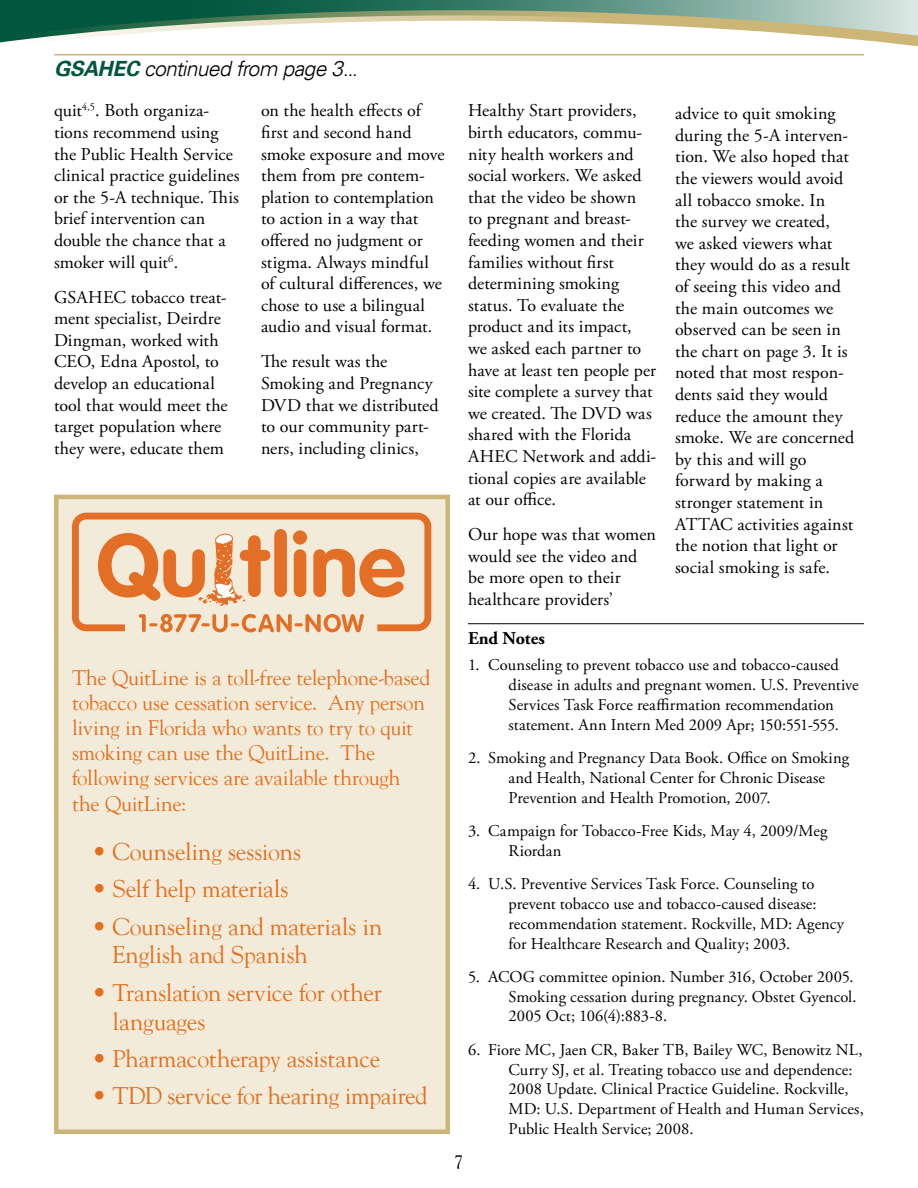
<style>
.page{position:relative;width:918px;height:1188px;background:#fff}
.page>*{position:absolute;margin:0;border:0;box-sizing:border-box;transform-origin:0 0}
.t1{font:24px/28.8px "Goudy";letter-spacing:-.01em;color:#e36f1e}
.t2{font:21px/25.2px "Goudy";letter-spacing:-.01em;color:#e36f1e}
.t3{font:italic 300 21px "Univers";letter-spacing:-.03em;color:#000}
.t4{font:18px/21.6px "Adobe Garamond Pro";letter-spacing:.005em;color:#000}
.t5{font:700 18px "Adobe Garamond Pro";letter-spacing:-.005em;color:#000}
.t6{font:18px "Goudy";color:#000}
.t7{font:16.5px/19.8px "Adobe Garamond Pro";letter-spacing:.005em;color:#000}
.s1{font-weight:700;color:#00573d}
</style>
<div class="page">
<svg style="left:0;top:0;width:918px;height:47px"></svg>
<div style="left:56px;top:497px;width:392px;height:635px;background:#f3ebda"></div>
<div style="left:72px;top:513px;width:359px;height:118px;border:7px solid #e36f26;border-radius:11px"></div>
<svg style="left:293px;top:530px;width:14px;height:67px"></svg>
<svg style="left:313px;top:549px;width:92px;height:49px"></svg>
<svg style="left:98px;top:529px;width:189px;height:77px"></svg>
<svg style="left:139px;top:614px;width:225px;height:18px"></svg>
<div style="left:54px;top:495px;width:396px;height:639px;border:4px solid #cbb677"></div>
<hr style="left:54px;top:54px;width:810px;height:2px;background:#cbb677">
<hr style="left:468px;top:623px;width:396px;height:1px;background:#000">
<p class="t3" style="left:54px;top:56px;width:305px"><span class="s1">GSAHEC</span> continued from page 3...</p>
<p class="t4" style="left:54px;top:100px;width:187px">quit<sup>4,5</sup>. Both organiza&shy;tions recommend using the Public Health Service clinical practice guidelines or the 5-A technique. This brief intervention can double the chance that a smoker will quit<sup>6</sup>.</p>
<p class="t4" style="left:54px;top:287px;width:175px">GSAHEC tobacco treat&shy;ment specialist, Deirdre<br>Dingman, worked with<br>CEO, Edna Apostol, to develop an educational tool that would meet the target population where they were, educate them</p>
<p class="t4" style="left:261px;top:100px;width:185px">on the health effects of first and second hand smoke exposure and move them from pre contem&shy;plation to contemplation to action in a way that offered no judgment or stigma. Always mindful of cultural differences, we chose to use a bilingual audio and visual format.</p>
<p class="t4" style="left:261px;top:352px;width:179px">The result was the<br>Smoking and Pregnancy<br>DVD that we distributed to our community part&shy;ners, including clinics,</p>
<p class="t2" style="left:72px;top:664px;width:360px">The QuitLine is a toll-free telephone-based tobacco use cessation service. Any person living in Florida who wants to try to quit smoking can use the QuitLine. The following services are available through the QuitLine:</p>
<h1 class="t1" style="left:92px;top:836px;width:211px">• Counseling sessions</h1>
<h1 class="t1" style="left:92px;top:874px;width:198px">• Self help materials</h1>
<h1 class="t1" style="left:113px;top:911px;width:272px;text-indent:-20px">• Counseling and materials in<br>English and Spanish</h1>
<h1 class="t1" style="left:113px;top:977px;width:271px;text-indent:-20px">• Translation service for other languages</h1>
<h1 class="t1" style="left:92px;top:1044px;width:290px">• Pharmacotherapy assistance</h1>
<h1 class="t1" style="left:92px;top:1081px;width:337px">• TDD service for hearing impaired</h1>
<p class="t4" style="left:468px;top:100px;width:190px">Healthy Start providers, birth educators, commu&shy;nity health workers and social workers. We asked that the video be shown<br>to pregnant and breast&shy;feeding women and their families without first determining smoking status. To evaluate the product and its impact,<br>we asked each partner to have at least ten people per site complete a survey that we created. The DVD was shared with the Florida<br>AHEC Network and addi&shy;tional copies are available at our office.</p>
<p class="t4" style="left:468px;top:524px;width:189px">Our hope was that women would see the video and be more open to their healthcare providers’</p>
<p class="t5" style="left:468px;top:628px;width:79px">End Notes</p>
<p class="t7" style="left:509px;top:656px;width:352px;text-indent:-41px">1. Counseling to prevent tobacco use and tobacco-caused disease in adults and pregnant women. U.S. Preventive Services Task Force reaffirmation recommendation statement. Ann Intern Med 2009 Apr; 150:551-555.</p>
<p class="t7" style="left:509px;top:749px;width:342px;text-indent:-41px">2. Smoking and Pregnancy Data Book. Office on Smoking and Health, National Center for Chronic Disease<br>Prevention and Health Promotion, 2007.</p>
<p class="t7" style="left:509px;top:821px;width:320px;text-indent:-41px">3. Campaign for Tobacco-Free Kids, May 4, 2009/Meg<br>Riordan</p>
<p class="t7" style="left:509px;top:875px;width:337px;text-indent:-41px">4. U.S. Preventive Services Task Force. Counseling to prevent tobacco use and tobacco-caused disease: recommendation statement. Rockville, MD: Agency for Healthcare Research and Quality; 2003.</p>
<p class="t7" style="left:509px;top:967px;width:349px;text-indent:-41px">5. ACOG committee opinion. Number 316, October 2005.<br>Smoking cessation during pregnancy. Obstet Gyencol.<br>2005 Oct; 106(4):883-8.</p>
<p class="t7" style="left:509px;top:1040px;width:357px;text-indent:-41px">6. Fiore MC, Jaen CR, Baker TB, Bailey WC, Benowitz NL, Curry SJ, et al. Treating tobacco use and dependence:<br>2008 Update. Clinical Practice Guideline. Rockville, MD: U.S. Department of Health and Human Services, Public Health Service; 2008.</p>
<p class="t4" style="left:675px;top:103px;width:181px">advice to quit smoking during the 5-A interven&shy;tion. We also hoped that the viewers would avoid all tobacco smoke. In<br>the survey we created,<br>we asked viewers what they would do as a result of seeing this video and the main outcomes we observed can be seen in the chart on page 3. It is noted that most respon&shy;dents said they would reduce the amount they smoke. We are concerned by this and will go forward by making a stronger statement in<br>ATTAC activities against the notion that light or social smoking is safe.</p>
<p class="t6" style="left:454px;top:1150px;width:10px">7</p>
</div>
